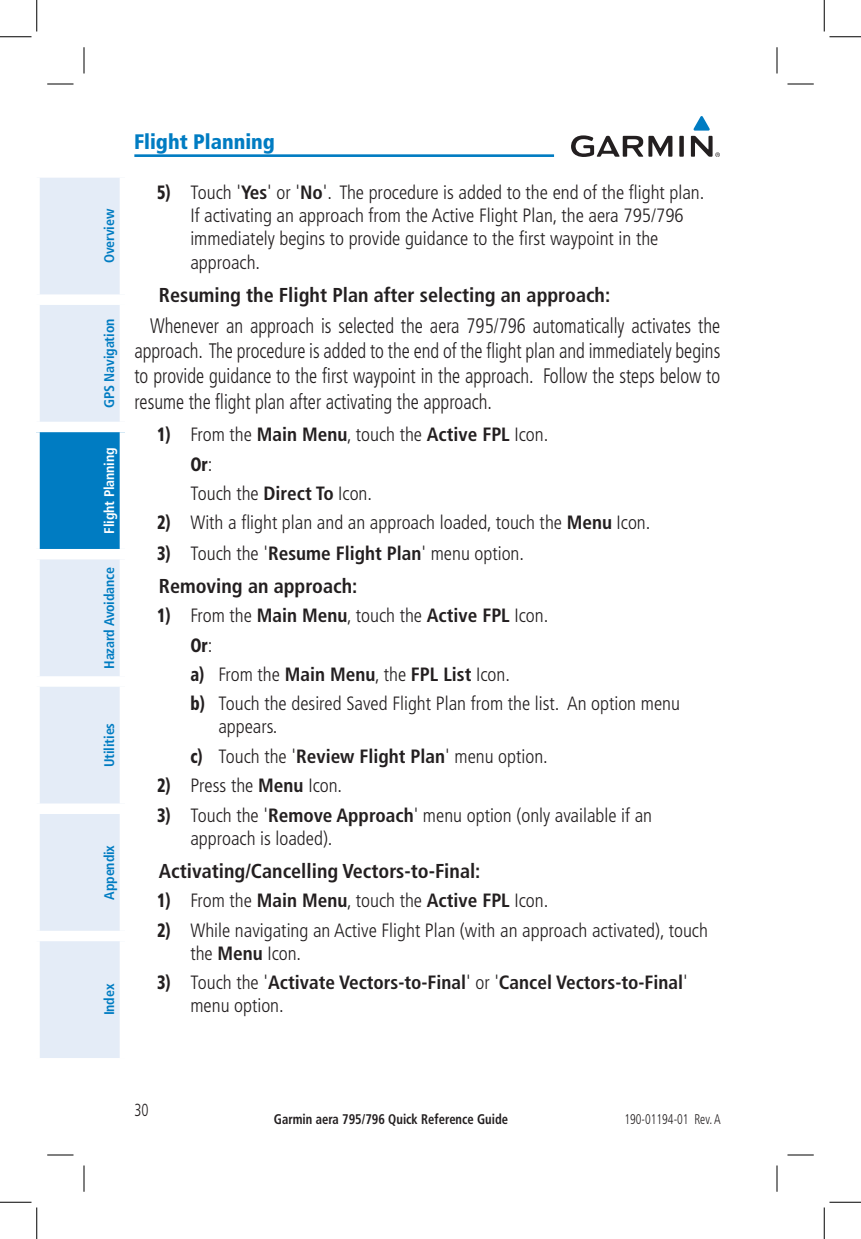
<style>
.page{position:relative;width:861px;height:1239px;background:#fff}
.page>*{position:absolute;margin:0;border:0;box-sizing:border-box;transform-origin:0 0}
.t1{font:300 condensed 21px/25.2px "Frutiger";color:#231f20;text-align:justify;scale:.9 1}
.t2{font:900 condensed 21px "Frutiger";color:#007cc2}
.t3{font:700 condensed 20.12px "Frutiger";color:#231f20}
.t4{font:300 condensed 19.25px/29.4px "Frutiger";color:#231f20}
.t5{font:700 condensed 19.25px/23.1px "Frutiger";color:#231f20}
.t6{font:300 condensed 17.5px "Frutiger";color:#231f20;scale:.85 1}
.t7{font:700 condensed 14px "Frutiger";letter-spacing:-.01em;color:#007cc2}
.t8{font:700 condensed 14px "Frutiger";color:#231f20;scale:.9 1}
.t9{font:300 condensed 14px "Frutiger";color:#231f20;scale:.85 1}
.t10{font:700 condensed 14px "Frutiger";letter-spacing:-.01em;color:#fff}
.s1{font-weight:900}
.s2{font-weight:700}
.s3{font-weight:300}
</style>
<div class="page">
<div style="left:40px;top:178px;width:80px;height:880px;background:#e4ecf7"></div>
<div style="left:37px;top:427px;width:88px;height:127px;background:#007cc2"></div>
<div style="left:37px;top:294px;width:93px;height:11px;background:#fff"></div>
<div style="left:37px;top:422px;width:93px;height:10px;background:#fff"></div>
<hr style="left:37px;top:432px;width:3px;height:117px;background:#fff">
<div style="left:120px;top:432px;width:10px;height:117px;background:#fff"></div>
<div style="left:37px;top:549px;width:93px;height:10px;background:#fff"></div>
<div style="left:37px;top:676px;width:93px;height:11px;background:#fff"></div>
<div style="left:37px;top:803px;width:93px;height:11px;background:#fff"></div>
<div style="left:37px;top:931px;width:93px;height:10px;background:#fff"></div>
<svg style="left:571px;top:116px;width:149px;height:41px"></svg>
<hr style="left:134px;top:154px;width:420px;height:3px;background:#007cc2">
<svg style="left:47px;top:84px;width:27px;height:1px"></svg>
<svg style="left:788px;top:84px;width:26px;height:1px"></svg>
<svg style="left:47px;top:1155px;width:27px;height:1px"></svg>
<svg style="left:788px;top:1155px;width:26px;height:1px"></svg>
<svg style="left:84px;top:47px;width:1px;height:27px"></svg>
<svg style="left:84px;top:1166px;width:1px;height:26px"></svg>
<svg style="left:777px;top:47px;width:1px;height:27px"></svg>
<svg style="left:777px;top:1166px;width:1px;height:26px"></svg>
<hr style="left:0;top:36px;width:32px;height:1px;background:#000">
<hr style="left:830px;top:36px;width:31px;height:1px;background:#000">
<hr style="left:0;top:1202px;width:32px;height:1px;background:#000">
<hr style="left:830px;top:1202px;width:31px;height:1px;background:#000">
<hr style="left:36px;top:0;width:1px;height:32px;background:#000">
<hr style="left:36px;top:1208px;width:1px;height:31px;background:#000">
<hr style="left:824px;top:0;width:1px;height:32px;background:#000">
<hr style="left:824px;top:1208px;width:1px;height:31px;background:#000">
<p class="t7" style="left:101px;top:263px;width:56px;rotate:-90deg">Overview</p>
<p class="t7" style="left:101px;top:408px;width:91px;rotate:-90deg">GPS Navigation</p>
<p class="t10" style="left:101px;top:534px;width:88px;rotate:-90deg">Flight Planning</p>
<p class="t7" style="left:101px;top:669px;width:104px;rotate:-90deg">Hazard Avoidance</p>
<p class="t7" style="left:101px;top:767px;width:46px;rotate:-90deg">Utilities</p>
<p class="t7" style="left:101px;top:900px;width:56px;rotate:-90deg">Appendix</p>
<p class="t7" style="left:101px;top:1015px;width:33px;rotate:-90deg">Index</p>
<p class="t2" style="left:134px;top:130px;width:142px">Flight Planning</p>
<p class="t4" style="left:190px;top:181px;width:516px;line-height:23.1px;text-indent:-33px"><span class="s1">5)</span> Touch '<span class="s2">Yes</span>' or '<span class="s2">No</span>'. The procedure is added to the end of the flight plan.<br>If activating an approach from the Active Flight Plan, the aera 795/796 immediately begins to provide guidance to the first waypoint in the approach.</p>
<p class="t3" style="left:159px;top:283px;width:453px">Resuming the Flight Plan after selecting an approach:</p>
<p class="t1" style="left:134px;top:313px;width:653px;text-indent:16px">Whenever an approach is selected the aera 795/796 automatically activates the approach. The procedure is added to the end of the flight plan and immediately begins to provide guidance to the first waypoint in the approach. Follow the steps below to resume the flight plan after activating the approach.</p>
<p class="t4" style="left:190px;top:420px;width:359px;text-indent:-33px"><span class="s1">1)</span> From the <span class="s2">Main Menu</span>, touch the <span class="s2">Active FPL</span> Icon.<br><span class="s1">Or</span>:<br>Touch the <span class="s2">Direct To</span> Icon.</p>
<p class="t4" style="left:157px;top:508px;width:495px"><span class="s1">2)</span> With a flight plan and an approach loaded, touch the <span class="s2">Menu</span> Icon.</p>
<p class="t4" style="left:157px;top:539px;width:369px"><span class="s1">3)</span> Touch the '<span class="s2">Resume Flight Plan</span>' menu option.</p>
<p class="t3" style="left:159px;top:574px;width:200px">Removing an approach:</p>
<p class="t4" style="left:190px;top:601px;width:491px;text-indent:-33px"><span class="s1">1)</span> From the <span class="s2">Main Menu</span>, touch the <span class="s2">Active FPL</span> Icon.<br><span class="s1">Or</span>:<br><span class="s1">a)</span> From the <span class="s2">Main Menu</span>, the <span class="s2">FPL List</span> Icon.<br><span class="s1">b)</span> Touch the desired Saved Flight Plan from the list. An option menu</p>
<p class="t4" style="left:190px;top:712px;width:359px;text-indent:28px">appears.<br><span class="s1">c)</span> Touch the '<span class="s2">Review Flight Plan</span>' menu option.</p>
<p class="t4" style="left:157px;top:771px;width:187px"><span class="s1">2)</span> Press the <span class="s2">Menu</span> Icon.</p>
<p class="t4" style="left:190px;top:804px;width:463px;line-height:23.1px;text-indent:-33px"><span class="s1">3)</span> Touch the '<span class="s2">Remove Approach</span>' menu option (only available if an approach is loaded).</p>
<p class="t3" style="left:159px;top:859px;width:323px">Activating/Cancelling Vectors-to-Final:</p>
<p class="t4" style="left:157px;top:886px;width:393px"><span class="s1">1)</span> From the <span class="s2">Main Menu</span>, touch the <span class="s2">Active FPL</span> Icon.</p>
<p class="t4" style="left:190px;top:919px;width:519px;line-height:23.1px;text-indent:-33px"><span class="s1">2)</span> While navigating an Active Flight Plan (with an approach activated), touch the <span class="s2">Menu</span> Icon.</p>
<p class="t5" style="left:190px;top:971px;width:499px;text-indent:-33px"><span class="s1">3)</span> <span class="s3">Touch the '</span>Activate Vectors-to-Final<span class="s3">' or '</span>Cancel Vectors-to-Final<span class="s3">' menu option.</span></p>
<p class="t6" style="left:134px;top:1100px;width:18px">30</p>
<p class="t8" style="left:274px;top:1110px;width:262px">Garmin aera 795/796 Quick Reference Guide</p>
<p class="t9" style="left:624px;top:1111px;width:115px">190-01194-01 Rev. A</p>
</div>
